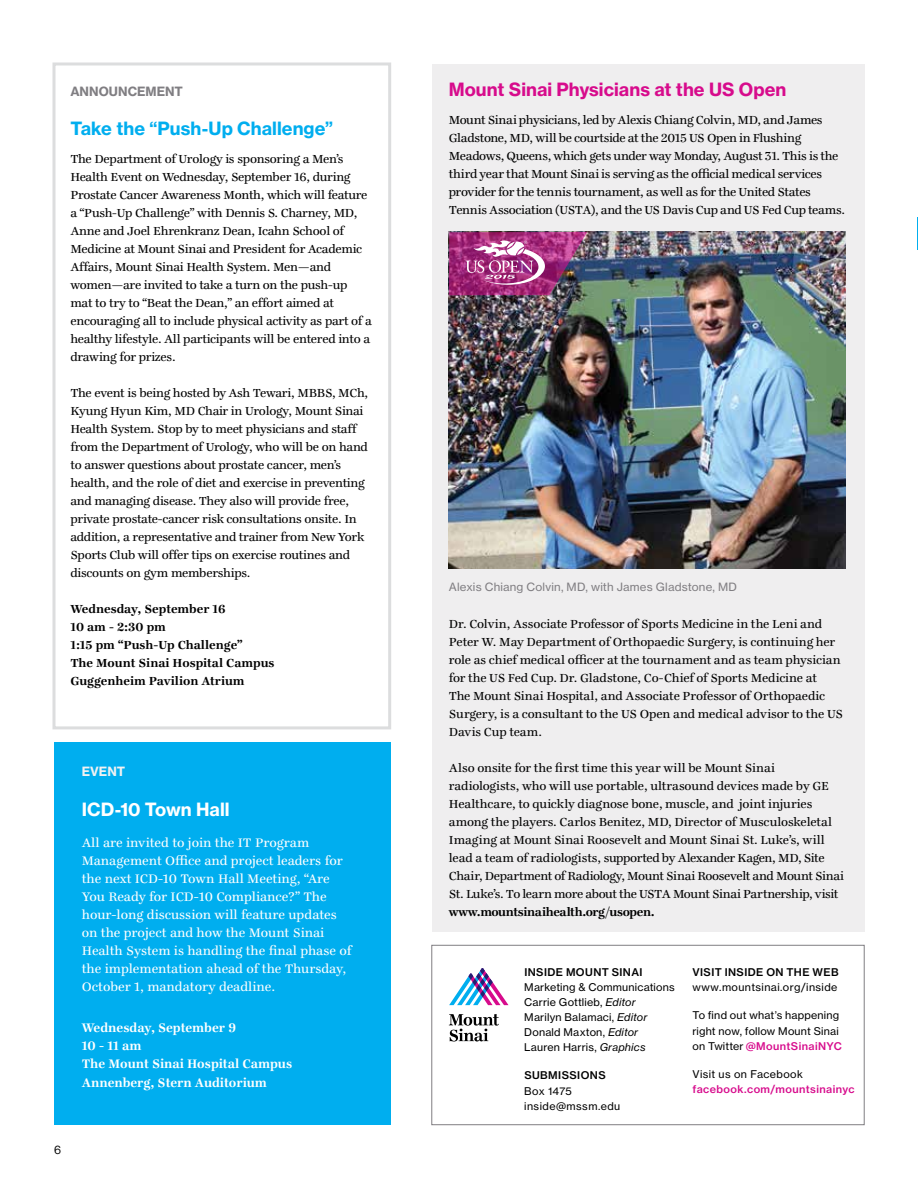
<style>
.page{position:relative;width:918px;height:1188px;background:#fff}
.page>*{position:absolute;margin:0;border:0;box-sizing:border-box;transform-origin:0 0}
.t1{font:18px "N Haas Grotesk TX Std 75 Bd";letter-spacing:.005em;color:#d70b8c}
.t2{font:18px "N Haas Grotesk TX Std 75 Bd";letter-spacing:.005em;color:#00aeef}
.t3{font:18px "N Haas Grotesk TX Std 75 Bd";color:#fff}
.t4{font:13.5px/18px "Ingeborg";letter-spacing:-.005em;color:#fff}
.t5{font:700 13.5px/18px "Ingeborg";color:#fff}
.t6{font:12.75px/18px "Ingeborg";letter-spacing:-.02em;color:#000}
.t7{font:700 12.75px/18px "Ingeborg";letter-spacing:-.005em;color:#000}
.t8{font:700 12.75px "Ingeborg";letter-spacing:-.025em;color:#000}
.t9{font:12.6px "N Haas Grotesk TX Std 75 Bd";letter-spacing:.005em;color:#807e82}
.t10{font:12.6px "N Haas Grotesk TX Std 75 Bd";color:#f1f1f2}
.t11{font:12px "N Haas Grotesk DS Std 55 Rg";color:#000}
.t12{font:11.25px "N Haas Grotesk TX Std 55 Rg";letter-spacing:.015em;color:#807e82}
.t13{font:10.5px/15px "N Haas Grotesk TX Std 55 Rg";letter-spacing:.02em;color:#000}
.t14{font:10.5px/15px "N Haas Grotesk TX Std 55 Rg";letter-spacing:.04em;color:#000}
.t15{font:10.5px "N Haas Grotesk TX Std 65 Md";letter-spacing:.04em;color:#d70b8c}
.t16{font:10.5px "N Haas Grotesk TX Std 65 Md";letter-spacing:.04em;color:#000}
.s1{font-family:"N Haas Grotesk TX Std 56 It"}
.s2{font-family:"N Haas Grotesk TX Std 55 Rg";color:#000}
</style>
<div class="page">
<div style="left:432px;top:64px;width:432px;height:868px;background:#efeeef"></div>
<hr style="left:917px;top:218px;width:1px;height:32px;background:#00aeef">
<div style="left:432px;top:945px;width:432px;height:180px;border:1px solid #807e82"></div>
<svg style="left:449px;top:968px;width:60px;height:37px"></svg>
<svg style="left:449px;top:1014px;width:50px;height:28px"></svg>
<div style="left:52px;top:62px;width:339px;height:667px;border:3px solid #dcddde"></div>
<div style="left:54px;top:742px;width:336px;height:382px;background:#00aeef"></div>
<img style="left:449px;top:232px;width:396px;height:336px">
<img style="left:448px;top:232px;width:144px;height:63px">
<p class="t9" style="left:70px;top:83px;width:114px">ANNOUNCEMENT</p>
<h1 class="t2" style="left:70px;top:117px;width:264px">Take the “Push-Up Challenge”</h1>
<p class="t6" style="left:70px;top:150px;width:303px">The Department of Urology is sponsoring a Men’s Health Event on Wednesday, September 16, during Prostate Cancer Awareness Month, which will feature a “Push-Up Challenge” with Dennis S. Charney, MD, Anne and Joel Ehrenkranz Dean, Icahn School of Medicine at Mount Sinai and President for Academic Affairs, Mount Sinai Health System. Men—and women—are invited to take a turn on the push-up mat to try to “Beat the Dean,” an effort aimed at encouraging all to include physical activity as part of a healthy lifestyle. All participants will be entered into a drawing for prizes.</p>
<p class="t6" style="left:70px;top:384px;width:299px">The event is being hosted by Ash Tewari, MBBS, MCh, Kyung Hyun Kim, MD Chair in Urology, Mount Sinai Health System. Stop by to meet physicians and staff from the Department of Urology, who will be on hand to answer questions about prostate cancer, men’s health, and the role of diet and exercise in preventing and managing disease. They also will provide free, private prostate-cancer risk consultations onsite. In addition, a representative and trainer from New York Sports Club will offer tips on exercise routines and discounts on gym memberships.</p>
<p class="t7" style="left:70px;top:600px;width:206px">Wednesday, September 16<br>10 am - 2:30 pm<br>1:15 pm “Push-Up Challenge”<br>The Mount Sinai Hospital Campus<br>Guggenheim Pavilion Atrium</p>
<p class="t10" style="left:82px;top:763px;width:45px">EVENT</p>
<h1 class="t3" style="left:82px;top:798px;width:149px">ICD-10 Town Hall</h1>
<p class="t4" style="left:82px;top:834px;width:271px">All are invited to join the IT Program Management Office and project leaders for the next ICD-10 Town Hall Meeting, “Are You Ready for ICD-10 Compliance?” The hour-long discussion will feature updates on the project and how the Mount Sinai Health System is handling the final phase of the implementation ahead of the Thursday, October 1, mandatory deadline.</p>
<p class="t5" style="left:82px;top:1019px;width:212px">Wednesday, September 9<br>10 - 11 am<br>The Mount Sinai Hospital Campus</p>
<p class="t5" style="left:82px;top:1074px;width:187px">Annenberg, Stern Auditorium</p>
<p class="t11" style="left:54px;top:1143px;width:8px">6</p>
<h1 class="t1" style="left:449px;top:78px;width:339px">Mount Sinai Physicians at the US Open</h1>
<p class="t6" style="left:449px;top:111px;width:398px">Mount Sinai physicians, led by Alexis Chiang Colvin, MD, and James Gladstone, MD, will be courtside at the 2015 US Open in Flushing Meadows, Queens, which gets under way Monday, August 31. This is the third year that Mount Sinai is serving as the official medical services provider for the tennis tournament, as well as for the United States Tennis Association (USTA), and the US Davis Cup and US Fed Cup teams.</p>
<p class="t12" style="left:449px;top:580px;width:290px">Alexis Chiang Colvin, MD, with James Gladstone, MD</p>
<p class="t6" style="left:449px;top:615px;width:396px">Dr. Colvin, Associate Professor of Sports Medicine in the Leni and Peter W. May Department of Orthopaedic Surgery, is continuing her role as chief medical officer at the tournament and as team physician for the US Fed Cup. Dr. Gladstone, Co-Chief of Sports Medicine at<br>The Mount Sinai Hospital, and Associate Professor of Orthopaedic Surgery, is a consultant to the US Open and medical advisor to the US Davis Cup team.</p>
<p class="t6" style="left:449px;top:759px;width:397px">Also onsite for the first time this year will be Mount Sinai radiologists, who will use portable, ultrasound devices made by GE Healthcare, to quickly diagnose bone, muscle, and joint injuries among the players. Carlos Benitez, MD, Director of Musculoskeletal Imaging at Mount Sinai Roosevelt and Mount Sinai St. Luke’s, will lead a team of radiologists, supported by Alexander Kagen, MD, Site Chair, Department of Radiology, Mount Sinai Roosevelt and Mount Sinai St. Luke’s. To learn more about the USTA Mount Sinai Partnership, visit</p>
<p class="t8" style="left:449px;top:904px;width:207px">www.mountsinaihealth.org/usopen.</p>
<p class="t16" style="left:524px;top:966px;width:20px">INSIDE</p>
<p class="t16" style="left:566px;top:966px;width:72px">MOUNT SINAI</p>
<p class="t13" style="left:524px;top:980px;width:152px">Marketing &amp; Communications<br>Carrie Gottlieb, <span class="s1">Editor<br></span>Marilyn Balamaci, <span class="s1">Editor<br></span>Donald Maxton, <span class="s1">Editor<br></span>Lauren Harris, <span class="s1">Graphics</span></p>
<p class="t16" style="left:524px;top:1069px;width:24px">SUBMISSI</p>
<p class="t16" style="left:581px;top:1069px;width:25px">ONS</p>
<p class="t14" style="left:524px;top:1083px;width:98px">Box 1475 inside@mssm.edu</p>
<p class="t16" style="left:693px;top:966px;width:14px">VISIT</p>
<p class="t16" style="left:725px;top:966px;width:20px">INSIDE</p>
<p class="t16" style="left:766px;top:966px;width:66px">ON THE WEB</p>
<p class="t14" style="left:692px;top:980px;width:147px">www.mountsinai.org/inside</p>
<p class="t13" style="left:692px;top:1008px;width:148px">To find out what’s happening right now, follow Mount Sinai</p>
<p class="t15" style="left:692px;top:1039px;width:151px"><span class="s2">on Twitter</span> @MOUNTSINAINYC</p>
<p class="t14" style="left:692px;top:1067px;width:112px">Visit us on Facebook</p>
<p class="t15" style="left:692px;top:1083px;width:164px">FACEBOOK.COM/MOUNTSINAINYC</p>
</div>
